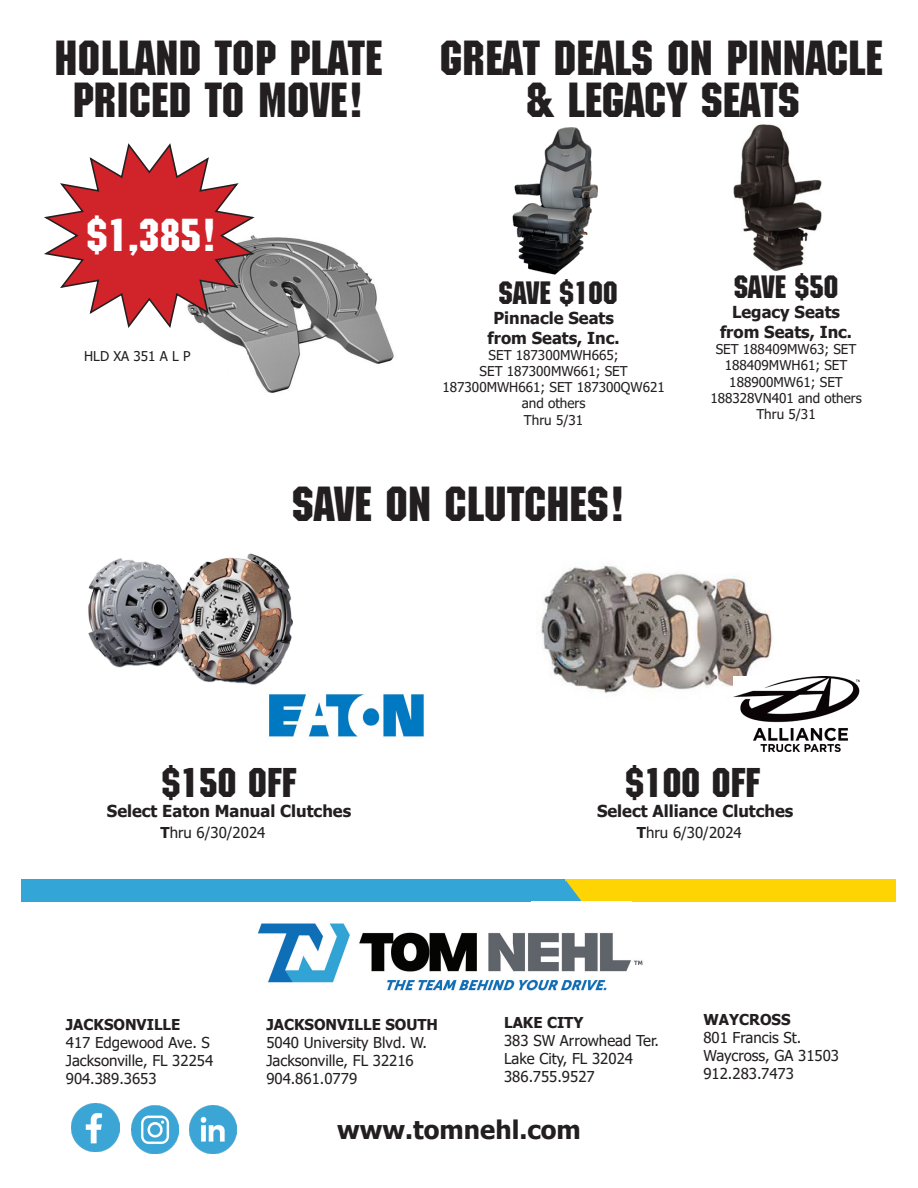
<style>
.page{position:relative;width:918px;height:1188px;background:#fff}
.page>*{position:absolute;margin:0;border:0;box-sizing:border-box;transform-origin:0 0}
.t1{font:48px/42px "Machine Std";color:#231f20;text-align:center}
.t2{font:45px "Machine Std";color:#fff}
.t3{font:40.5px "Machine Std";color:#231f20}
.t4{font:31.5px "Machine Std";color:#231f20}
.t5{font:700 25.5px "Tahoma";color:#231f20}
.t6{font:700 16.5px "Tahoma";color:#231f20}
.t7{font:15px/18px "Tahoma";color:#231f20}
.t8{font:700 15px "Tahoma";color:#231f20}
.t9{font:13.5px/16.2px "Tahoma";color:#231f20;text-align:center}
.s1{font-weight:700}
</style>
<div class="page">
<img style="left:258px;top:923px;width:385px;height:68px">
<div style="left:21px;top:879px;width:874px;height:23px;background:#fed503"></div>
<div style="left:21px;top:879px;width:544px;height:23px;background:#33a5d6"></div>
<svg style="left:548px;top:880px;width:47px;height:22px"></svg>
<div style="left:532px;top:902px;width:100px;height:27px;background:#fff"></div>
<img style="left:72px;top:1104px;width:47px;height:48px">
<img style="left:131px;top:1106px;width:48px;height:48px">
<img style="left:189px;top:1106px;width:48px;height:47px">
<img style="left:733px;top:124px;width:89px;height:148px">
<img style="left:512px;top:127px;width:86px;height:148px">
<img style="left:211px;top:237px;width:183px;height:156px">
<svg style="left:44px;top:143px;width:213px;height:187px"></svg>
<img style="left:541px;top:565px;width:232px;height:133px">
<img style="left:88px;top:553px;width:205px;height:132px">
<img style="left:734px;top:676px;width:126px;height:75px">
<img style="left:269px;top:694px;width:155px;height:43px">
<p class="t1" style="left:55px;top:38px;width:329px">HOLLAND TOP PLATE</p>
<p class="t1" style="left:72px;top:80px;width:294px">PRICED TO MOVE!</p>
<p class="t2" style="left:87px;top:209px;width:132px">$1,385!</p>
<p class="t9" style="left:84px;top:349px;width:108px">HLD XA 351 A L P</p>
<p class="t1" style="left:440px;top:38px;width:444px">GREAT DEALS ON PINNACLE &amp; LEGACY SEATS</p>
<p class="t4" style="left:499px;top:275px;width:121px">SAVE $100</p>
<p class="t6" style="left:493px;top:306px;width:122px">Pinnacle Seats</p>
<p class="t6" style="left:488px;top:326px;width:134px">from Seats, Inc.</p>
<p class="t9" style="left:443px;top:348px;width:224px">SET 187300MWH665;<br>SET 187300MW661; SET<br>187300MWH661; SET 187300QW621 and others</p>
<p class="t9" style="left:524px;top:412px;width:61px">Thru 5/31</p>
<p class="t4" style="left:734px;top:269px;width:106px">SAVE $50</p>
<p class="t6" style="left:732px;top:301px;width:110px">Legacy Seats</p>
<p class="t6" style="left:720px;top:320px;width:134px">from Seats, Inc.</p>
<p class="t9" style="left:710px;top:342px;width:153px">SET 188409MW63; SET<br>188409MWH61; SET<br>188900MW61; SET<br>188328VN401 and others</p>
<p class="t9" style="left:756px;top:407px;width:61px">Thru 5/31</p>
<p class="t1" style="left:292px;top:485px;width:336px">SAVE ON CLUTCHES!</p>
<p class="t3" style="left:162px;top:759px;width:136px">$150 OFF</p>
<p class="t6" style="left:107px;top:799px;width:246px">Select Eaton Manual Clutches</p>
<p class="t3" style="left:626px;top:759px;width:136px">$100 OFF</p>
<p class="t6" style="left:597px;top:799px;width:198px">Select Alliance Clutches</p>
<p class="t7" style="left:161px;top:824px;width:106px"><span class="s1">T</span>hru 6/30/2024</p>
<p class="t7" style="left:637px;top:824px;width:106px"><span class="s1">T</span>hru 6/30/2024</p>
<p class="t8" style="left:66px;top:1014px;width:116px">JACKSONVILLE</p>
<p class="t7" style="left:66px;top:1034px;width:146px">417 Edgewood Ave. S</p>
<p class="t7" style="left:66px;top:1052px;width:149px">Jacksonville, FL 32254</p>
<p class="t7" style="left:66px;top:1070px;width:92px">904.389.3653</p>
<p class="t8" style="left:504px;top:1012px;width:81px">LAKE CITY</p>
<p class="t7" style="left:504px;top:1032px;width:156px">383 SW Arrowhead Ter.</p>
<p class="t7" style="left:504px;top:1050px;width:130px">Lake City, FL 32024</p>
<p class="t7" style="left:504px;top:1068px;width:92px">386.755.9527</p>
<p class="t8" style="left:266px;top:1014px;width:173px">JACKSONVILLE SOUTH</p>
<p class="t7" style="left:266px;top:1034px;width:162px">5040 University Blvd. W.</p>
<p class="t7" style="left:266px;top:1052px;width:149px">Jacksonville, FL 32216</p>
<p class="t7" style="left:266px;top:1070px;width:92px">904.861.0779</p>
<p class="t5" style="left:337px;top:1112px;width:245px">www.tomnehl.com</p>
<p class="t8" style="left:703px;top:1009px;width:89px">WAYCROSS</p>
<p class="t7" style="left:703px;top:1030px;width:100px">801 Francis St.</p>
<p class="t7" style="left:703px;top:1048px;width:137px">Waycross, GA 31503<br>912.283.7473</p>
</div>
